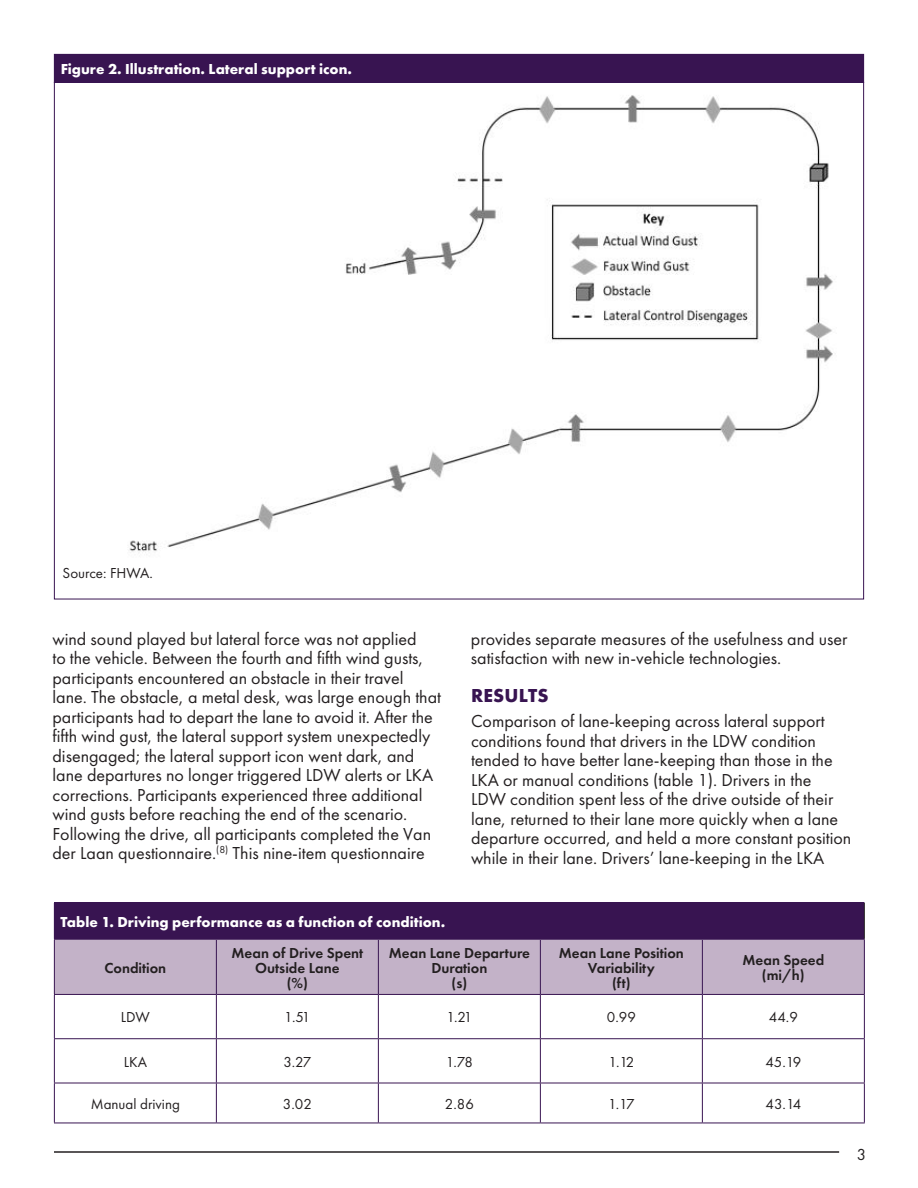
<style>
.page{position:relative;width:918px;height:1188px;background:#fff}
.page>*{position:absolute;margin:0;border:0;box-sizing:border-box;transform-origin:0 0}
.t1{font:700 19.5px "Futura PT";letter-spacing:.01em;color:#381451}
.t2{font:18px/19.5px "Futura PT";color:#231f20}
.t3{font:16.5px "Futura PT";color:#231f20}
.t4{font:600 15px/15px "Futura PT";color:#231f20;text-align:center}
.t5{font:700 15px "Futura PT";color:#fff}
.table_body{font:15px "Futura PT";color:#231f20}
</style>
<div class="page">
<hr style="left:54px;top:1151px;width:785px;height:2px;background:#231f20">
<img style="left:129px;top:95px;width:704px;height:457px">
<div style="left:54px;top:54px;width:810px;height:28px;background:#381451"></div>
<div style="left:54px;top:54px;width:810px;height:29px;border:1px solid #381451"></div>
<div style="left:54px;top:903px;width:810px;height:36px;background:#381451"></div>
<div style="left:55px;top:940px;width:809px;height:54px;background:#c3b2c8"></div>
<hr style="left:864px;top:903px;width:1px;height:36px;background:#231f20">
<hr style="left:216px;top:940px;width:1px;height:54px;background:#381451">
<hr style="left:540px;top:940px;width:1px;height:54px;background:#381451">
<hr style="left:702px;top:940px;width:1px;height:54px;background:#381451">
<hr style="left:864px;top:940px;width:1px;height:54px;background:#381451">
<hr style="left:54px;top:995px;width:1px;height:43px;background:#381451">
<hr style="left:216px;top:995px;width:1px;height:43px;background:#381451">
<hr style="left:378px;top:994px;width:162px;height:1px;background:#381451">
<hr style="left:378px;top:995px;width:1px;height:43px;background:#381451">
<hr style="left:540px;top:994px;width:162px;height:1px;background:#381451">
<hr style="left:540px;top:995px;width:1px;height:43px;background:#381451">
<hr style="left:702px;top:994px;width:163px;height:1px;background:#381451">
<hr style="left:702px;top:995px;width:1px;height:43px;background:#381451">
<hr style="left:864px;top:995px;width:1px;height:43px;background:#381451">
<hr style="left:54px;top:1038px;width:162px;height:1px;background:#381451">
<hr style="left:54px;top:1039px;width:1px;height:44px;background:#381451">
<hr style="left:216px;top:1038px;width:162px;height:1px;background:#381451">
<hr style="left:216px;top:1039px;width:1px;height:44px;background:#381451">
<hr style="left:378px;top:1038px;width:162px;height:1px;background:#381451">
<hr style="left:378px;top:1039px;width:1px;height:44px;background:#381451">
<hr style="left:540px;top:1038px;width:162px;height:1px;background:#381451">
<hr style="left:540px;top:1039px;width:1px;height:44px;background:#381451">
<hr style="left:702px;top:1038px;width:163px;height:1px;background:#381451">
<hr style="left:702px;top:1039px;width:1px;height:44px;background:#381451">
<hr style="left:864px;top:1039px;width:1px;height:44px;background:#381451">
<hr style="left:54px;top:1083px;width:162px;height:1px;background:#381451">
<hr style="left:54px;top:1083px;width:1px;height:40px;background:#381451">
<hr style="left:216px;top:1083px;width:162px;height:1px;background:#381451">
<hr style="left:216px;top:1083px;width:1px;height:40px;background:#381451">
<hr style="left:378px;top:1083px;width:162px;height:1px;background:#381451">
<hr style="left:378px;top:1083px;width:1px;height:40px;background:#381451">
<hr style="left:540px;top:1083px;width:162px;height:1px;background:#381451">
<hr style="left:540px;top:1083px;width:1px;height:40px;background:#381451">
<hr style="left:702px;top:1083px;width:163px;height:1px;background:#381451">
<hr style="left:702px;top:1083px;width:1px;height:40px;background:#381451">
<hr style="left:864px;top:1083px;width:1px;height:40px;background:#381451">
<hr style="left:378px;top:1123px;width:162px;height:1px;background:#381451">
<hr style="left:540px;top:1123px;width:162px;height:1px;background:#381451">
<hr style="left:702px;top:1123px;width:163px;height:1px;background:#381451">
<hr style="left:54px;top:1123px;width:162px;height:1px;background:#381451">
<hr style="left:216px;top:1123px;width:162px;height:1px;background:#381451">
<hr style="left:54px;top:940px;width:1px;height:54px;background:#381451">
<hr style="left:378px;top:940px;width:1px;height:54px;background:#381451">
<hr style="left:54px;top:994px;width:162px;height:1px;background:#381451">
<hr style="left:216px;top:994px;width:162px;height:1px;background:#381451">
<hr style="left:54px;top:902px;width:162px;height:1px;background:#381451">
<hr style="left:216px;top:902px;width:162px;height:1px;background:#381451">
<hr style="left:378px;top:902px;width:162px;height:1px;background:#381451">
<hr style="left:540px;top:902px;width:162px;height:1px;background:#381451">
<hr style="left:702px;top:902px;width:163px;height:1px;background:#381451">
<hr style="left:54px;top:939px;width:162px;height:1px;background:#381451">
<hr style="left:216px;top:939px;width:162px;height:1px;background:#381451">
<hr style="left:378px;top:939px;width:162px;height:1px;background:#381451">
<hr style="left:540px;top:939px;width:162px;height:1px;background:#381451">
<hr style="left:702px;top:939px;width:163px;height:1px;background:#381451">
<p class="t5" style="left:61px;top:59px;width:293px">Figure 2. Illustration. Lateral support icon.</p>
<p class="table_body" style="left:63px;top:565px;width:92px">Source: FHWA.</p>
<p class="t2" style="left:52px;top:629px;width:390px">wind sound played but lateral force was not applied<br>to the vehicle. Between the fourth and fifth wind gusts, participants encountered an obstacle in their travel lane. The obstacle, a metal desk, was large enough that participants had to depart the lane to avoid it. After the fifth wind gust, the lateral support system unexpectedly disengaged; the lateral support icon went dark, and lane departures no longer triggered LDW alerts or LKA corrections. Participants experienced three additional wind gusts before reaching the end of the scenario.<br>Following the drive, all participants completed the Van der Laan questionnaire.<sup>(8)</sup> This nine-item questionnaire</p>
<p class="t2" style="left:471px;top:629px;width:378px">provides separate measures of the usefulness and user satisfaction with new in-vehicle technologies.</p>
<h1 class="t1" style="left:471px;top:683px;width:79px">RESULTS</h1>
<p class="t2" style="left:471px;top:712px;width:382px">Comparison of lane-keeping across lateral support conditions found that drivers in the LDW condition tended to have better lane-keeping than those in the LKA or manual conditions (table 1). Drivers in the<br>LDW condition spent less of the drive outside of their lane, returned to their lane more quickly when a lane departure occurred, and held a more constant position while in their lane. Drivers’ lane-keeping in the LKA</p>
<p class="t5" style="left:60px;top:912px;width:386px">Table 1. Driving performance as a function of condition.</p>
<p class="t4" style="left:104px;top:960px;width:63px">Condition</p>
<p class="t4" style="left:232px;top:945px;width:133px">Mean of Drive Spent<br>Outside Lane<br>(%)</p>
<p class="t4" style="left:389px;top:945px;width:143px">Mean Lane Departure<br>Duration<br>(s)</p>
<p class="t4" style="left:559px;top:945px;width:127px">Mean Lane Position<br>Variability<br>(ft)</p>
<p class="t4" style="left:742px;top:952px;width:83px">Mean Speed (mi/h)</p>
<p class="table_body" style="left:121px;top:1008px;width:31px">LDW</p>
<p class="table_body" style="left:284px;top:1008px;width:28px">1.51</p>
<p class="table_body" style="left:446px;top:1008px;width:27px">1.21</p>
<p class="table_body" style="left:607px;top:1008px;width:30px">0.99</p>
<p class="table_body" style="left:769px;top:1008px;width:30px">44.9</p>
<p class="table_body" style="left:124px;top:1053px;width:25px">LKA</p>
<p class="table_body" style="left:283px;top:1053px;width:30px">3.27</p>
<p class="table_body" style="left:446px;top:1053px;width:29px">1.78</p>
<p class="table_body" style="left:608px;top:1053px;width:27px">1.12</p>
<p class="table_body" style="left:765px;top:1053px;width:37px">45.19</p>
<p class="table_body" style="left:91px;top:1095px;width:91px">Manual driving</p>
<p class="table_body" style="left:283px;top:1095px;width:30px">3.02</p>
<p class="table_body" style="left:445px;top:1095px;width:30px">2.86</p>
<p class="table_body" style="left:608px;top:1095px;width:28px">1.17</p>
<p class="table_body" style="left:766px;top:1095px;width:37px">43.14</p>
<p class="t3" style="left:857px;top:1145px;width:11px">3</p>
</div>
